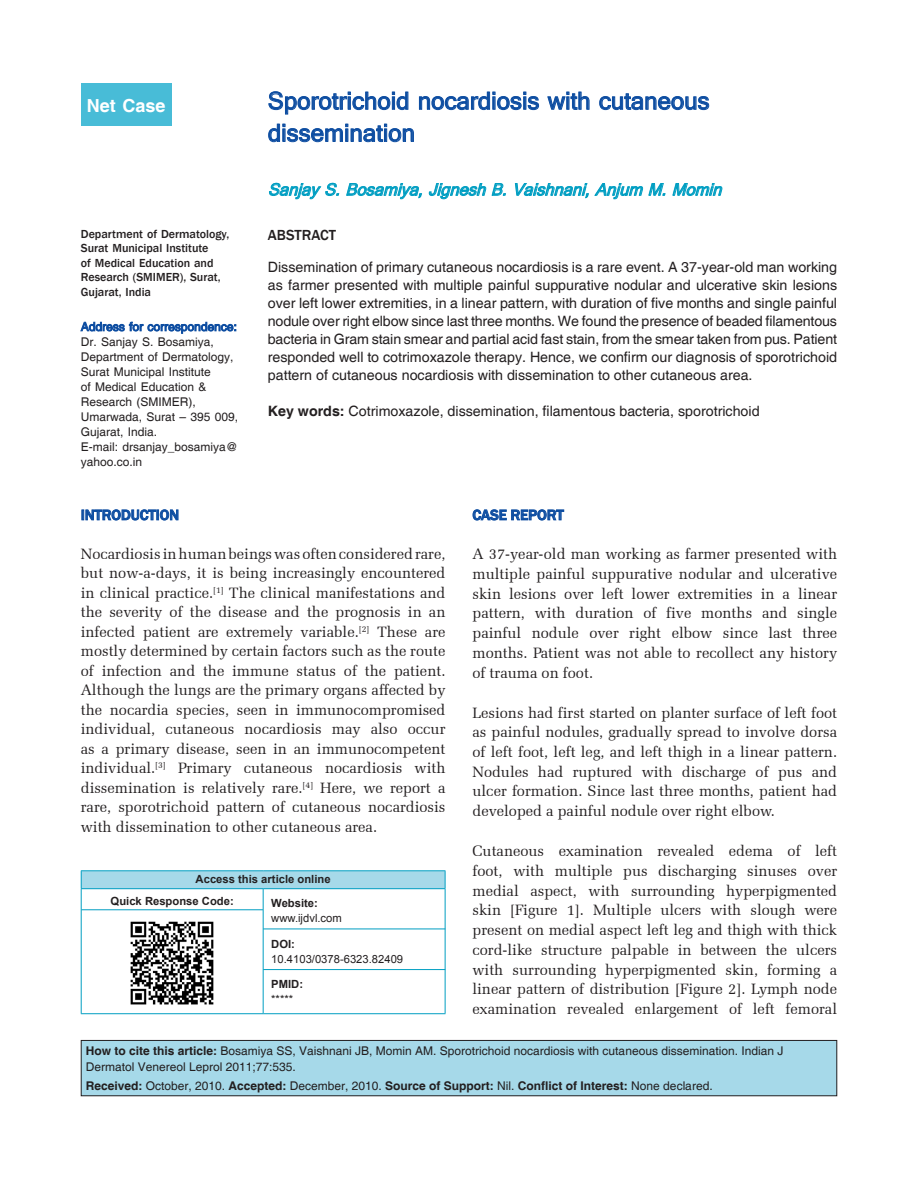
<style>
.page{position:relative;width:918px;height:1188px;background:#fff}
.page>*{position:absolute;margin:0;border:0;box-sizing:border-box;transform-origin:0 0}
.AT{font:24px/32.1px "Microsoft Sans Serif";color:#0d4da1}
.AH{font:700 18px "Helvetica";color:#fff}
.AU{font:italic 16.5px "Microsoft Sans Serif";color:#009ec2}
.TX{font:15px/19.8px "Zapf Elliptical 711 BT";color:#231f20;text-align:justify}
.t1{font:500 15px "Franklin Gothic";color:#0d4da1}
.ABSH{font:500 15px "Franklin Gothic";color:#231f20}
.ABS{font:14.25px/18px "Helvetica";color:#231f20;text-align:justify}
.KWD{font:14.25px "Helvetica";color:#231f20}
.ADD{font:12px/15px "Helvetica";color:#231f20}
.HTC{font:12px/16.2px "Helvetica";color:#231f20}
.AFF{font:500 12px/14.4px "Franklin Gothic";color:#231f20}
.HIS{font:700 12px "Helvetica";color:#231f20}
.t2{font:700 11.25px "Arial";color:#231f20}
.t3{font:11.25px "Arial";color:#231f20}
.s1{color:#0d4da1}
.s2{font-weight:700}
.s3{font-weight:400}
</style>
<div class="page">
<svg style="left:268px;top:91px;width:141px;height:24px"></svg>
<svg style="left:419px;top:91px;width:120px;height:19px"></svg>
<svg style="left:547px;top:91px;width:43px;height:19px"></svg>
<svg style="left:599px;top:93px;width:110px;height:17px"></svg>
<svg style="left:268px;top:123px;width:146px;height:19px"></svg>
<svg style="left:269px;top:183px;width:70px;height:17px"></svg>
<svg style="left:346px;top:183px;width:76px;height:17px"></svg>
<svg style="left:428px;top:183px;width:78px;height:17px"></svg>
<svg style="left:515px;top:183px;width:150px;height:17px"></svg>
<svg style="left:672px;top:183px;width:51px;height:13px"></svg>
<svg style="left:82px;top:509px;width:97px;height:12px"></svg>
<svg style="left:472px;top:509px;width:92px;height:12px"></svg>
<div style="left:81px;top:83px;width:91px;height:43px;background:#48bcd7"></div>
<div style="left:81px;top:1040px;width:756px;height:56px;background:#a6d9e9"></div>
<div style="left:81px;top:1040px;width:756px;height:56px;border:1px solid #231f20"></div>
<svg style="left:80px;top:322px;width:156px;height:12px"></svg>
<div style="left:81px;top:871px;width:364px;height:18px;background:#a6d9e9"></div>
<hr style="left:81px;top:870px;width:182px;height:1px;background:#009ec2">
<svg style="left:81px;top:871px;width:1px;height:17px"></svg>
<hr style="left:263px;top:870px;width:182px;height:1px;background:#009ec2">
<svg style="left:445px;top:871px;width:1px;height:17px"></svg>
<hr style="left:81px;top:888px;width:182px;height:1px;background:#009ec2">
<hr style="left:81px;top:889px;width:1px;height:124px;background:#009ec2">
<hr style="left:263px;top:888px;width:182px;height:1px;background:#009ec2">
<hr style="left:263px;top:889px;width:1px;height:124px;background:#009ec2">
<hr style="left:445px;top:889px;width:1px;height:124px;background:#009ec2">
<hr style="left:81px;top:1013px;width:182px;height:1px;background:#009ec2">
<hr style="left:263px;top:1013px;width:182px;height:1px;background:#009ec2">
<hr style="left:81px;top:909px;width:182px;height:1px;background:#009ec2">
<img style="left:130px;top:921px;width:84px;height:84px">
<hr style="left:263px;top:929px;width:182px;height:1px;background:#009ec2">
<hr style="left:263px;top:969px;width:182px;height:1px;background:#009ec2">
<p class="AH" style="left:87px;top:94px;width:80px">Net Case</p>
<p class="AFF" style="left:81px;top:227px;width:150px">Department of Dermatology,<br>Surat Municipal Institute<br>of Medical Education and<br>Research (SMIMER), Surat,<br>Gujarat, India</p>
<p class="ADD" style="left:81px;top:320px;width:159px"><span class="s1">Address for correspondence:<br></span>Dr. Sanjay S. Bosamiya,<br>Department of Dermatology,<br>Surat Municipal Institute<br>of Medical Education &amp;<br>Research (SMIMER),<br>Umarwada, Surat – 395 009,<br>Gujarat, India.<br>E-mail: drsanjay_bosamiya@ yahoo.co.in</p>
<p class="AT" style="left:268px;top:85px;width:443px">Sporotrichoid nocardiosis with cutaneous dissemination</p>
<p class="AU" style="left:268px;top:180px;width:460px">SanjayS.Bosamiya,JigneshB.Vaishnani,Anjum M.Momin</p>
<p class="ABSH" style="left:268px;top:226px;width:70px">ABSTRACT</p>
<p class="ABS" style="left:268px;top:258px;width:571px">Dissemination of primary cutaneous nocardiosis is a rare event. A 37-year-old man working as farmer presented with multiple painful suppurative nodular and ulcerative skin lesions over left lower extremities, in a linear pattern, with duration of five months and single painful nodule over right elbow since last three months. We found the presence of beaded filamentous bacteria in Gram stain smear and partial acid fast stain, from the smear taken from pus. Patient responded well to cotrimoxazole therapy. Hence, we confirm our diagnosis of sporotrichoid pattern of cutaneous nocardiosis with dissemination to other cutaneous area.</p>
<p class="KWD" style="left:268px;top:403px;width:493px"><span class="s2">Key words:</span> Cotrimoxazole, dissemination, filamentous bacteria, sporotrichoid</p>
<h1 class="t1" style="left:81px;top:506px;width:100px">INTRODUCTION</h1>
<p class="TX" style="left:81px;top:544px;width:366px">Nocardiosis in human beings was often considered rare, but now-a-days, it is being increasingly encountered in clinical practice.<sup>[1]</sup> The clinical manifestations and the severity of the disease and the prognosis in an infected patient are extremely variable.<sup>[2]</sup> These are mostly determined by certain factors such as the route of infection and the immune status of the patient.<br>Although the lungs are the primary organs affected by the nocardia species, seen in immunocompromised individual, cutaneous nocardiosis may also occur as a primary disease, seen in an immunocompetent individual.<sup>[3]</sup> Primary cutaneous nocardiosis with dissemination is relatively rare.<sup>[4]</sup> Here, we report a rare, sporotrichoid pattern of cutaneous nocardiosis with dissemination to other cutaneous area.</p>
<p class="t2" style="left:196px;top:872px;width:137px">Access this article online</p>
<p class="t2" style="left:111px;top:894px;width:125px">Quick Response Code:</p>
<p class="t2" style="left:271px;top:896px;width:48px">Website:</p>
<p class="t3" style="left:271px;top:911px;width:72px">www.ijdvl.com</p>
<p class="t2" style="left:271px;top:936px;width:25px">DOI:</p>
<p class="t3" style="left:271px;top:951px;width:133px">10.4103/0378-6323.82409</p>
<p class="t2" style="left:271px;top:977px;width:33px">PMID:</p>
<p class="t3" style="left:271px;top:992px;width:23px">*****</p>
<h1 class="t1" style="left:473px;top:506px;width:93px">CASE REPORT</h1>
<p class="TX" style="left:473px;top:544px;width:366px">A 37-year-old man working as farmer presented with multiple painful suppurative nodular and ulcerative skin lesions over left lower extremities in a linear pattern, with duration of five months and single painful nodule over right elbow since last three months. Patient was not able to recollect any history of trauma on foot.</p>
<p class="TX" style="left:473px;top:702px;width:366px">Lesions had first started on planter surface of left foot as painful nodules, gradually spread to involve dorsa of left foot, left leg, and left thigh in a linear pattern.<br>Nodules had ruptured with discharge of pus and ulcer formation. Since last three months, patient had developed a painful nodule over right elbow.</p>
<p class="TX" style="left:473px;top:841px;width:366px">Cutaneous examination revealed edema of left foot, with multiple pus discharging sinuses over medial aspect, with surrounding hyperpigmented skin [Figure 1]. Multiple ulcers with slough were present on medial aspect left leg and thigh with thick cord-like structure palpable in between the ulcers with surrounding hyperpigmented skin, forming a linear pattern of distribution [Figure 2]. Lymph node examination revealed enlargement of left femoral</p>
<p class="HTC" style="left:86px;top:1043px;width:699px"><span class="s2">How to cite this article:</span> Bosamiya SS, Vaishnani JB, Momin AM. Sporotrichoid nocardiosis with cutaneous dissemination. Indian J<br>Dermatol Venereol Leprol 2011;77:535.</p>
<p class="HIS" style="left:86px;top:1078px;width:628px">Received: <span class="s3">October, 2010.</span> Accepted: <span class="s3">December, 2010.</span> Source of Support: <span class="s3">Nil.</span> Conflict of Interest: <span class="s3">None declared.</span></p>
</div>
